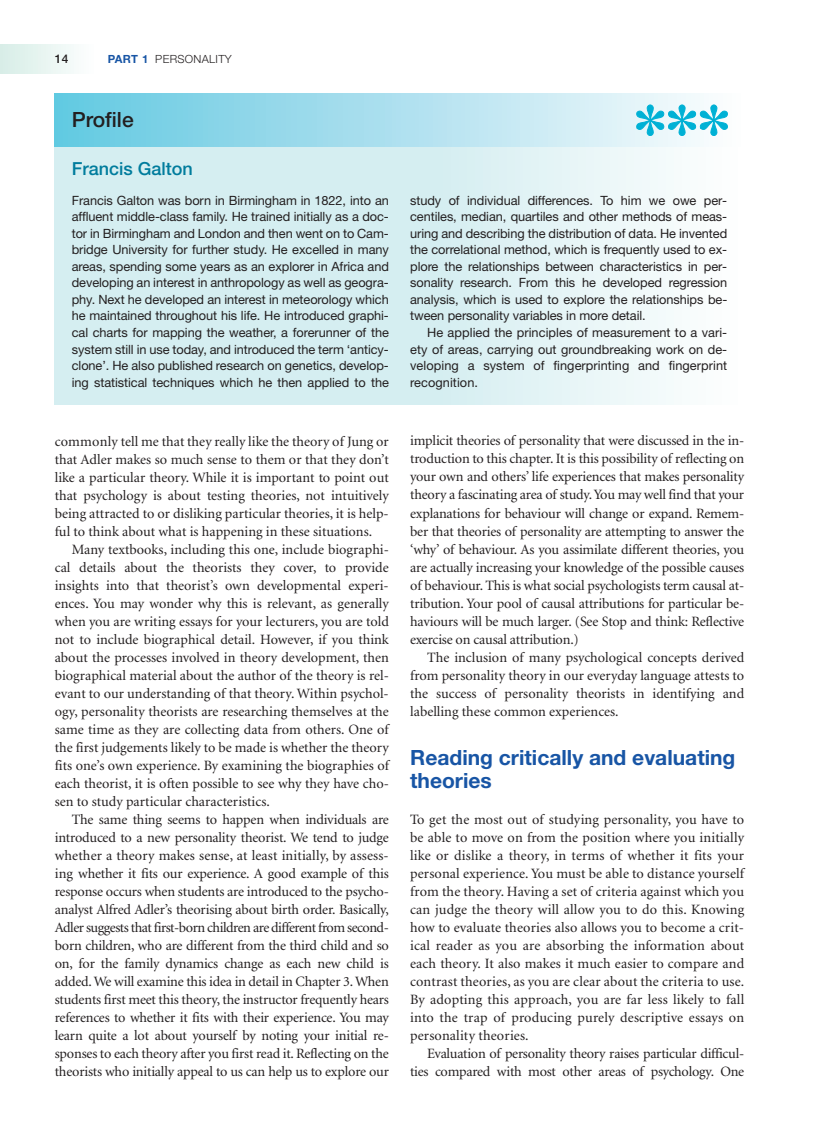
<style>
.page{position:relative;width:830px;height:1126px;background:#fff}
.page>*{position:absolute;margin:0;border:0;box-sizing:border-box;transform-origin:0 0}
.t1{font:700 21px/22.5px "Helvetica Neue";color:#1855a5}
.t2{font:500 21px "Helvetica Neue";color:#231f20}
.t3{font:500 18px "Helvetica Neue";color:#007c9d}
.t4{font:14.25px "Minion";color:#231f20}
.t5{font:14.25px "Minion";letter-spacing:-.02em;color:#231f20}
.t6{font:14.25px "Minion";letter-spacing:-.035em;color:#231f20}
.t7{font:12.75px/16.5px "Helvetica Neue";letter-spacing:-.005em;color:#231f20;text-align:justify}
.t8{font:500 12px "Helvetica Neue";color:#231f20}
.t9{font:300 11.25px "Helvetica Neue";letter-spacing:.03em;color:#231f20}
.s1{font-weight:700;color:#1855a5}
</style>
<div class="page">
<svg style="left:0;top:44px;width:728px;height:361px"></svg>
<p class="t8" style="left:55px;top:55px;width:15px">14</p>
<p class="t9" style="left:108px;top:55px;width:125px"><span class="s1">PART 1</span> PERSONALITY</p>
<p class="t2" style="left:72px;top:112px;width:63px">Profile</p>
<p class="t3" style="left:72px;top:162px;width:123px">Francis Galton</p>
<p class="t7" style="left:72px;top:193px;width:318px">Francis Galton was born in Birmingham in 1822, into an affluent middle-class family. He trained initially as a doc&shy;tor in Birmingham and London and then went on to Cam&shy;bridge University for further study. He excelled in many areas, spending some years as an explorer in Africa and developing an interest in anthropology as well as geogra&shy;phy. Next he developed an interest in meteorology which he maintained throughout his life. He introduced graphi&shy;cal charts for mapping the weather, a forerunner of the system still in use today, and introduced the term ‘anticy&shy;clone’. He also published research on genetics, develop&shy;ing statistical techniques which he then applied to the</p>
<p class="t7" style="left:410px;top:193px;width:318px">study of individual differences. To him we owe per-</p>
<p class="t7" style="left:410px;top:210px;width:318px">centiles, median, quartiles and other methods of meas-</p>
<p class="t7" style="left:410px;top:226px;width:318px">uring and describing the distribution of data. He invented</p>
<p class="t7" style="left:410px;top:243px;width:318px">the correlational method, which is frequently used to ex-</p>
<p class="t7" style="left:410px;top:259px;width:318px">plore the relationships between characteristics in per-</p>
<p class="t7" style="left:410px;top:276px;width:318px">sonality research. From this he developed regression</p>
<p class="t7" style="left:410px;top:292px;width:318px">analysis, which is used to explore the relationships be-</p>
<p class="t7" style="left:410px;top:309px;width:237px">tween personality variables in more detail.</p>
<p class="t7" style="left:427px;top:325px;width:301px">He applied the principles of measurement to a vari-</p>
<p class="t7" style="left:410px;top:342px;width:318px">ety of areas, carrying out groundbreaking work on de-</p>
<p class="t7" style="left:410px;top:358px;width:318px">veloping a system of fingerprinting and fingerprint</p>
<p class="t7" style="left:410px;top:375px;width:69px">recognition.</p>
<p class="t4" style="left:55px;top:435px;width:335px">commonly tell me that they really like the theory of Jung or</p>
<p class="t4" style="left:55px;top:453px;width:335px">that Adler makes so much sense to them or that they don’t</p>
<p class="t4" style="left:55px;top:471px;width:335px">like a particular theory. While it is important to point out</p>
<p class="t4" style="left:55px;top:489px;width:335px">that psychology is about testing theories, not intuitively</p>
<p class="t4" style="left:55px;top:507px;width:335px">being attracted to or disliking particular theories, it is help-</p>
<p class="t4" style="left:55px;top:525px;width:319px">ful to think about what is happening in these situations.</p>
<p class="t4" style="left:72px;top:543px;width:318px">Many textbooks, including this one, include biographi-</p>
<p class="t4" style="left:55px;top:561px;width:335px">cal details about the theorists they cover, to provide</p>
<p class="t4" style="left:55px;top:579px;width:335px">insights into that theorist’s own developmental experi-</p>
<p class="t4" style="left:55px;top:597px;width:335px">ences. You may wonder why this is relevant, as generally</p>
<p class="t4" style="left:55px;top:615px;width:335px">when you are writing essays for your lecturers, you are told</p>
<p class="t4" style="left:55px;top:633px;width:335px">not to include biographical detail. However, if you think</p>
<p class="t4" style="left:55px;top:651px;width:335px">about the processes involved in theory development, then</p>
<p class="t4" style="left:55px;top:669px;width:335px">biographical material about the author of the theory is rel-</p>
<p class="t4" style="left:55px;top:687px;width:335px">evant to our understanding of that theory. Within psychol-</p>
<p class="t4" style="left:55px;top:705px;width:335px">ogy, personality theorists are researching themselves at the</p>
<p class="t4" style="left:55px;top:723px;width:335px">same time as they are collecting data from others. One of</p>
<p class="t4" style="left:55px;top:741px;width:335px">the first judgements likely to be made is whether the theory</p>
<p class="t4" style="left:55px;top:759px;width:335px">fits one’s own experience. By examining the biographies of</p>
<p class="t4" style="left:55px;top:777px;width:335px">each theorist, it is often possible to see why they have cho-</p>
<p class="t4" style="left:55px;top:795px;width:216px">sen to study particular characteristics.</p>
<p class="t4" style="left:72px;top:813px;width:318px">The same thing seems to happen when individuals are</p>
<p class="t4" style="left:55px;top:831px;width:335px">introduced to a new personality theorist. We tend to judge</p>
<p class="t4" style="left:55px;top:849px;width:335px">whether a theory makes sense, at least initially, by assess-</p>
<p class="t4" style="left:55px;top:867px;width:335px">ing whether it fits our experience. A good example of this</p>
<p class="t4" style="left:55px;top:885px;width:335px">response occurs when students are introduced to the psycho-</p>
<p class="t4" style="left:55px;top:903px;width:335px">analyst Alfred Adler’s theorising about birth order. Basically,</p>
<p class="t6" style="left:55px;top:921px;width:335px">Adler suggests that first-born children are different from second-</p>
<p class="t4" style="left:55px;top:939px;width:335px">born children, who are different from the third child and so</p>
<p class="t4" style="left:55px;top:957px;width:335px">on, for the family dynamics change as each new child is</p>
<p class="t4" style="left:55px;top:975px;width:335px">added. We will examine this idea in detail in Chapter 3. When</p>
<p class="t4" style="left:55px;top:993px;width:335px">students first meet this theory, the instructor frequently hears</p>
<p class="t4" style="left:55px;top:1011px;width:335px">references to whether it fits with their experience. You may</p>
<p class="t4" style="left:55px;top:1029px;width:335px">learn quite a lot about yourself by noting your initial re-</p>
<p class="t4" style="left:55px;top:1047px;width:335px">sponses to each theory after you first read it. Reflecting on the</p>
<p class="t4" style="left:55px;top:1065px;width:335px">theorists who initially appeal to us can help us to explore our</p>
<p class="t4" style="left:410px;top:435px;width:335px">implicit theories of personality that were discussed in the in-</p>
<p class="t4" style="left:410px;top:453px;width:335px">troduction to this chapter. It is this possibility of reflecting on</p>
<p class="t4" style="left:410px;top:471px;width:335px">your own and others’ life experiences that makes personality</p>
<p class="t4" style="left:410px;top:489px;width:335px">theory a fascinating area of study.You may well find that your</p>
<p class="t4" style="left:410px;top:507px;width:335px">explanations for behaviour will change or expand. Remem-</p>
<p class="t4" style="left:410px;top:525px;width:335px">ber that theories of personality are attempting to answer the</p>
<p class="t4" style="left:410px;top:543px;width:335px">‘why’ of behaviour. As you assimilate different theories, you</p>
<p class="t4" style="left:410px;top:561px;width:335px">are actually increasing your knowledge of the possible causes</p>
<p class="t4" style="left:410px;top:579px;width:335px">of behaviour. This is what social psychologists term causal at-</p>
<p class="t4" style="left:410px;top:597px;width:335px">tribution. Your pool of causal attributions for particular be-</p>
<p class="t4" style="left:410px;top:615px;width:335px">haviours will be much larger. (See Stop and think: Reflective</p>
<p class="t4" style="left:410px;top:633px;width:170px">exercise on causal attribution.)</p>
<p class="t4" style="left:427px;top:651px;width:318px">The inclusion of many psychological concepts derived</p>
<p class="t4" style="left:410px;top:669px;width:335px">from personality theory in our everyday language attests to</p>
<p class="t4" style="left:410px;top:687px;width:335px">the success of personality theorists in identifying and</p>
<p class="t4" style="left:410px;top:705px;width:210px">labelling these common experiences.</p>
<p class="t1" style="left:410px;top:748px;width:326px">Reading critically and evaluating theories</p>
<p class="t4" style="left:410px;top:813px;width:335px">To get the most out of studying personality, you have to</p>
<p class="t4" style="left:410px;top:831px;width:335px">be able to move on from the position where you initially</p>
<p class="t4" style="left:410px;top:849px;width:335px">like or dislike a theory, in terms of whether it fits your</p>
<p class="t4" style="left:410px;top:867px;width:335px">personal experience. You must be able to distance yourself</p>
<p class="t4" style="left:410px;top:885px;width:335px">from the theory. Having a set of criteria against which you</p>
<p class="t4" style="left:410px;top:903px;width:335px">can judge the theory will allow you to do this. Knowing</p>
<p class="t4" style="left:410px;top:921px;width:335px">how to evaluate theories also allows you to become a crit-</p>
<p class="t4" style="left:410px;top:939px;width:335px">ical reader as you are absorbing the information about</p>
<p class="t4" style="left:410px;top:957px;width:335px">each theory. It also makes it much easier to compare and</p>
<p class="t4" style="left:410px;top:975px;width:335px">contrast theories, as you are clear about the criteria to use.</p>
<p class="t4" style="left:410px;top:993px;width:335px">By adopting this approach, you are far less likely to fall</p>
<p class="t4" style="left:410px;top:1011px;width:335px">into the trap of producing purely descriptive essays on</p>
<p class="t4" style="left:410px;top:1029px;width:120px">personality theories.</p>
<p class="t5" style="left:427px;top:1047px;width:318px">Evaluation of personality theory raises particular difficul-</p>
<p class="t5" style="left:410px;top:1065px;width:335px">ties compared with most other areas of psychology. One</p>
</div>
